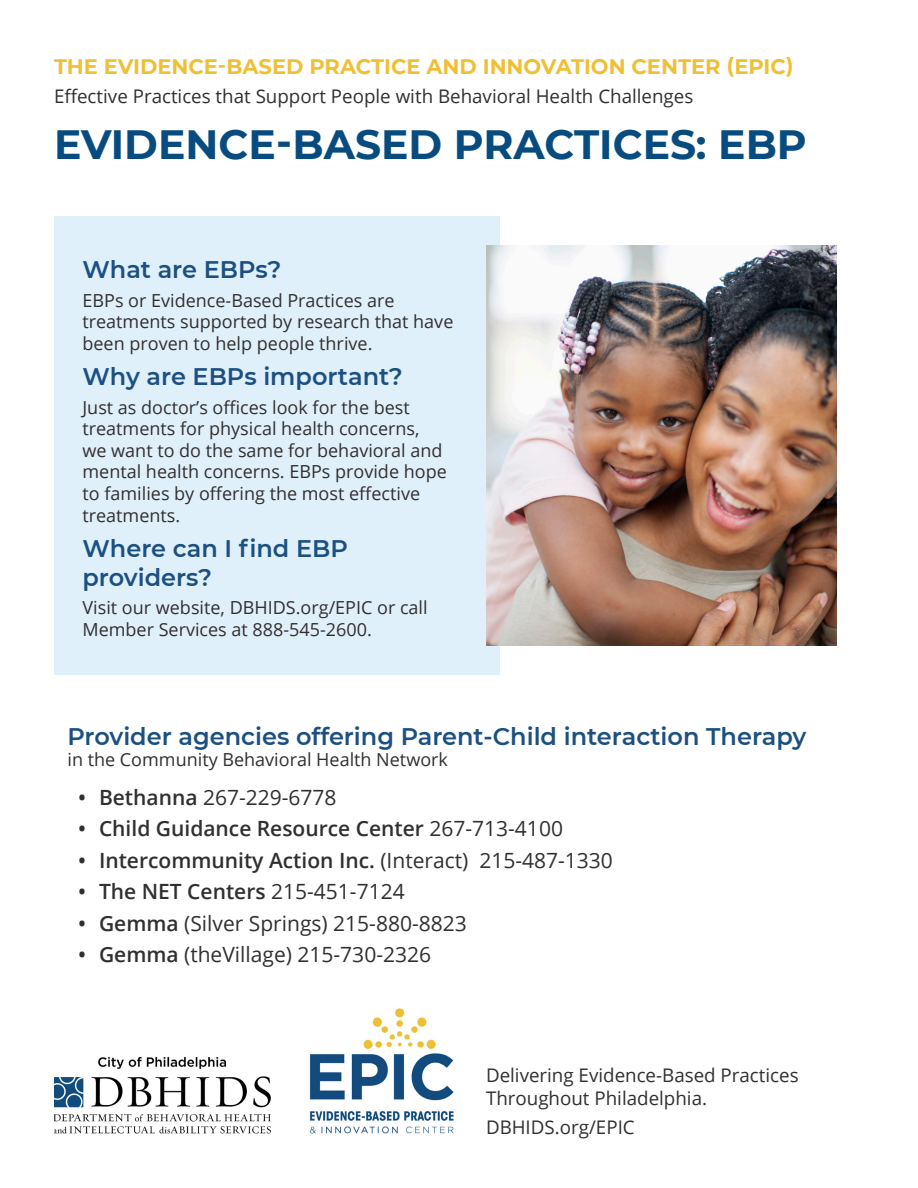
<style>
.page{position:relative;width:918px;height:1188px;background:#fff}
.page>*{position:absolute;margin:0;border:0;box-sizing:border-box;transform-origin:0 0}
.t1{font:700 40.8px "Montserrat";color:#084c7f}
.t2{font:600 24px/28.8px "Montserrat";color:#1c5082}
.t3{font:600 21px "Open Sans";color:#312f30}
.t4{font:21px "Open Sans";color:#312f30}
.t5{font:700 21px "Montserrat";color:#efc036}
.t6{font:18.75px/22.5px "Open Sans";color:#312f30}
.t7{font:18px/21.6px "Open Sans";color:#312f30}
.s1{font-weight:600}
.s2{font-weight:400}
</style>
<div class="page">
<div style="left:54px;top:216px;width:446px;height:459px;background:#e0f0fa"></div>
<img style="left:486px;top:245px;width:351px;height:401px">
<img style="left:309px;top:1008px;width:145px;height:126px">
<img style="left:54px;top:1056px;width:217px;height:78px">
<p class="t5" style="left:54px;top:52px;width:741px">THE EVIDENCE-BASED PRACTICE AND INNOVATION CENTER (EPIC)</p>
<p class="t6" style="left:54px;top:85px;width:641px">Effective Practices that Support People with Behavioral Health Challenges</p>
<p class="t1" style="left:54px;top:115px;width:754px">EVIDENCE-BASED PRACTICES: EBP</p>
<p class="t2" style="left:82px;top:254px;width:200px">What are EBPs?</p>
<p class="t7" style="left:82px;top:289px;width:372px">EBPs or Evidence-Based Practices are treatments supported by research that have been proven to help people thrive.</p>
<p class="t2" style="left:82px;top:361px;width:322px">Why are EBPs important?</p>
<p class="t7" style="left:82px;top:396px;width:366px">Just as doctor’s offices look for the best treatments for physical health concerns, we want to do the same for behavioral and mental health concerns. EBPs provide hope to families by offering the most effective treatments.</p>
<p class="t2" style="left:82px;top:533px;width:267px">Where can I find EBP providers?</p>
<p class="t7" style="left:82px;top:597px;width:347px">Visit our website, DBHIDS.org/EPIC or call<br>Member Services at 888-545-2600.</p>
<p class="t2" style="left:68px;top:721px;width:740px">Provider agencies offering Parent-Child interaction Therapy</p>
<p class="t7" style="left:68px;top:749px;width:382px">in the Community Behavioral Health Network</p>
<p class="t4" style="left:78px;top:783px;width:260px"><span class="s1">• Bethanna</span> 267-229-6778</p>
<p class="t3" style="left:78px;top:814px;width:487px">• Child Guidance Resource Center <span class="s2">267-713-4100</span></p>
<p class="t3" style="left:78px;top:846px;width:536px">• Intercommunity Action Inc. <span class="s2">(Interact) 215-487-1330</span></p>
<p class="t3" style="left:78px;top:877px;width:328px">• The NET Centers <span class="s2">215-451-7124</span></p>
<p class="t4" style="left:78px;top:909px;width:390px"><span class="s1">• Gemma</span> (Silver Springs) 215-880-8823</p>
<p class="t4" style="left:78px;top:940px;width:355px"><span class="s1">• Gemma</span> (theVillage) 215-730-2326</p>
<p class="t6" style="left:486px;top:1064px;width:314px">Delivering Evidence-Based Practices<br>Throughout Philadelphia.</p>
<p class="t6" style="left:486px;top:1115px;width:150px">DBHIDS.org/EPIC</p>
</div>
